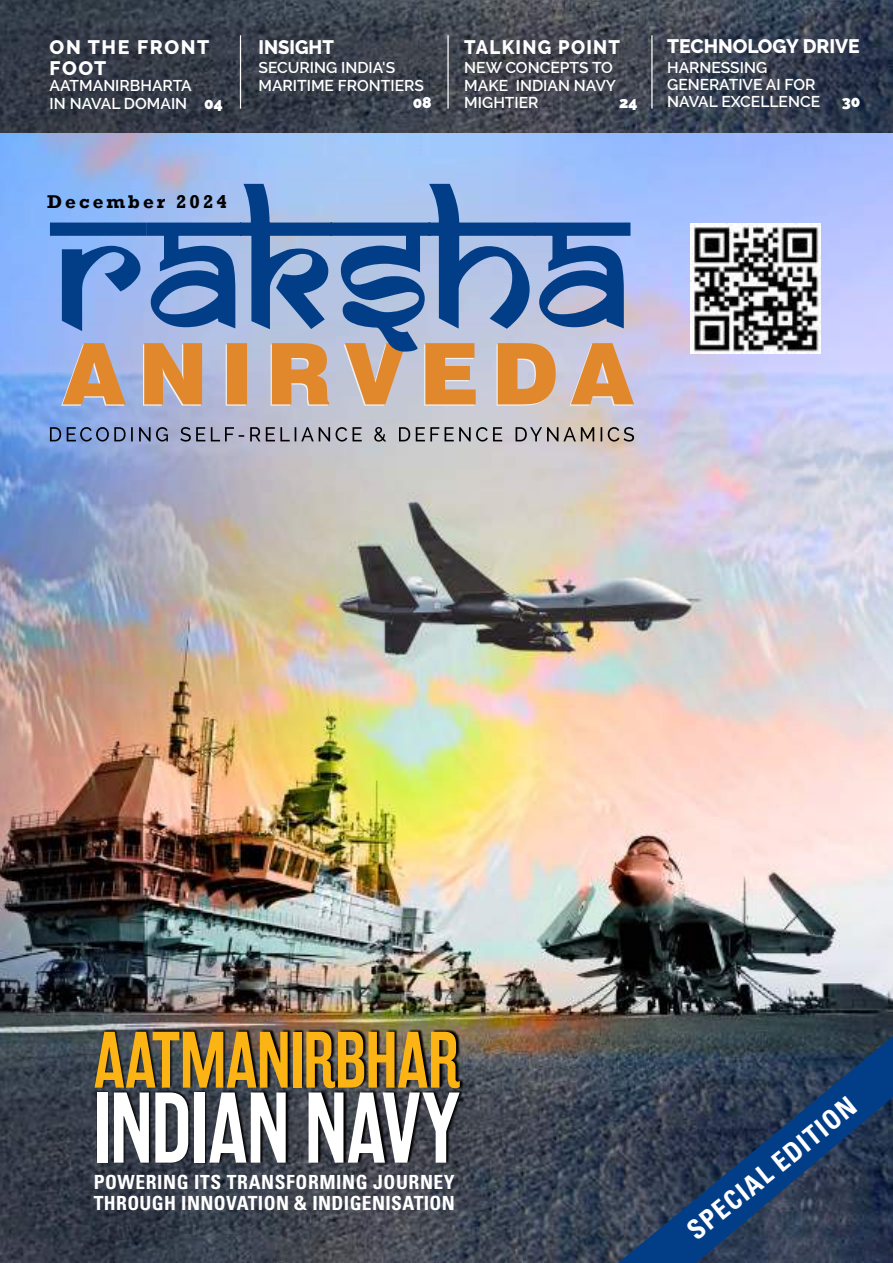
<style>
.page{position:relative;width:893px;height:1263px;background:#fff}
.page>*{position:absolute;margin:0;border:0;box-sizing:border-box;transform-origin:0 0}
.t1{font:88.5px "Rakesly Rg";color:#fff;scale:.96 1}
.t2{font:70.5px "Rakesly Rg";color:#fcb414;scale:.96 1}
.t3{font:700 condensed 27px "Univers LT Std";color:#fff}
.t4{font:700 condensed 19.5px/21px "Univers LT Std";letter-spacing:.02em;color:#fff}
.t5{font:800 19.5px "Raleway";color:#fff}
.t6{font:800 19.5px/21px "Raleway";letter-spacing:.08em;color:#fff}
.t7{font:800 19.5px "Raleway";letter-spacing:.07em;color:#fff;scale:.95 1}
.t8{font:800 19.5px "Raleway";color:#fff;scale:.95 1}
.t9{font:700 18.9px "Rockwell";letter-spacing:.16em;color:#000}
.t10{font:600 15.6px/17.4px "Raleway";color:#fff}
.t11{font:900 15.6px "Raleway";color:#fff}
.s1{font-weight:900}
</style>
<div class="page">
<img style="left:0;top:0;width:893px;height:1263px">
<hr style="left:240px;top:35px;width:1px;height:74px;background:#fff">
<hr style="left:447px;top:35px;width:2px;height:74px;background:#fff">
<hr style="left:651px;top:35px;width:2px;height:74px;background:#fff">
<svg style="left:61px;top:343px;width:573px;height:63px;background:#d0a582"></svg>
<svg style="left:49px;top:183px;width:582px;height:170px;background:#7493c5"></svg>
<svg style="left:50px;top:427px;width:584px;height:15px;background:#9294a1"></svg>
<svg style="left:95px;top:1029px;width:369px;height:135px;background:#222427"></svg>
<svg style="left:618px;top:1036px;width:275px;height:227px;background:#263d5d"></svg>
<img style="left:690px;top:223px;width:131px;height:131px">
<p class="t6" style="left:50px;top:36px;width:161px">ON THE FRONT<br>FOOT</p>
<p class="t10" style="left:50px;top:77px;width:175px">AATMANIRBHARTA<br>IN NAVAL DOMAIN <span class="s1">04</span></p>
<p class="t8" style="left:258px;top:36px;width:81px">INSIGHT</p>
<p class="t10" style="left:258px;top:59px;width:167px">SECURING I NDIA'S<br>MARITIME FRONTIERS</p>
<p class="t11" style="left:413px;top:94px;width:21px">08</p>
<p class="t7" style="left:464px;top:36px;width:166px">TALKING POINT</p>
<p class="t10" style="left:464px;top:59px;width:153px">N EW CONCEPTS TO<br>MAKE INDIAN NAVY<br>M IGHTIER</p>
<p class="t11" style="left:619px;top:94px;width:20px">24</p>
<p class="t5" style="left:667px;top:35px;width:194px">TECHNOLOGY DRIVE</p>
<p class="t10" style="left:667px;top:58px;width:154px">HARNESSING<br>GENERATIVE AI FOR<br>NAVAL EXCELLENCE</p>
<p class="t11" style="left:842px;top:93px;width:20px">30</p>
<p class="t9" style="left:47px;top:190px;width:181px">December 2024</p>
<h2 class="t2" style="left:94px;top:1018px;width:383px">AATMANIRBHAR</h2>
<h1 class="t1" style="left:94px;top:1075px;width:383px">INDIAN NAVY</h1>
<h3 class="t3" style="left:680px;top:1221px;width:210px;rotate:-39deg">SPECIAL EDITION</h3>
<p class="t4" style="left:94px;top:1171px;width:363px">POWERING ITS TRANSFORMING JOURNEY<br>THROUGH INNOVATION &amp; INDIGENISATION</p>
</div>
